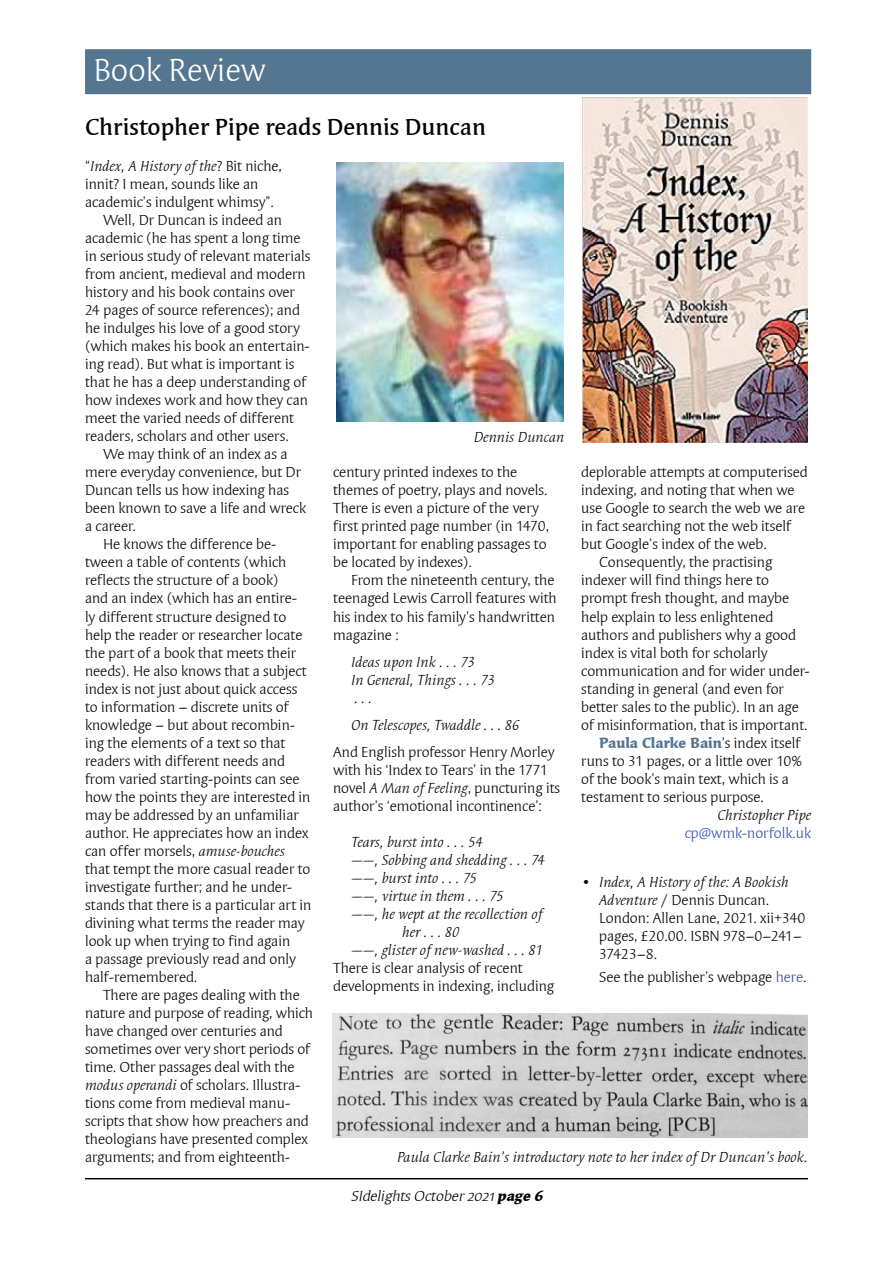
<style>
.page{position:relative;width:893px;height:1263px;background:#fff}
.page>*{position:absolute;margin:0;border:0;box-sizing:border-box;transform-origin:0 0}
.t1{font:33px "Syndor OSITCTT Book";color:#fff}
.t2{font:24px "Syndor Md OSITCTT Medium";color:#000}
.t3{font:15px/18px "Syndor ITCTT Book";color:#000}
.t4{font:italic 15px/18px "Syndor ITCTT Book";color:#000}
.t5{font:15px "Syndor ITCTT Bold";color:#557690}
.t6{font:italic 15px "Syndor OSITCTT Book";color:#000}
.t7{font:15px "Syndor ITCTT Book";color:#2850aa}
.s1{font-style:normal}
.s2{font-style:italic}
.s3{font-family:"Syndor ITCTT Book";color:#000}
.s4{color:#2850aa}
.s5{font-family:"Syndor OSITCTT Bold"}
</style>
<div class="page">
<hr style="left:85px;top:1178px;width:723px;height:1px;background:#000">
<div style="left:85px;top:49px;width:726px;height:45px;background:#557690"></div>
<img style="left:582px;top:97px;width:226px;height:346px">
<img style="left:336px;top:162px;width:228px;height:259px">
<img style="left:332px;top:1013px;width:476px;height:125px">
<h1 class="t1" style="left:94px;top:52px;width:174px">Book Review</h1>
<h2 class="t2" style="left:85px;top:114px;width:402px">Christopher Pipe reads Dennis Duncan</h2>
<p class="t4" style="left:85px;top:158px;width:198px"><span class="s1">“</span>Index, A History of the<span class="s1">? Bit niche,</span></p>
<p class="t3" style="left:85px;top:176px;width:175px">innit? I mean, sounds like an</p>
<p class="t3" style="left:85px;top:194px;width:190px">academic’s indulgent whimsy”.</p>
<p class="t3" style="left:103px;top:212px;width:180px">Well, Dr Duncan is indeed an</p>
<p class="t3" style="left:85px;top:230px;width:217px">academic (he has spent a long time</p>
<p class="t3" style="left:85px;top:248px;width:227px">in serious study of relevant materials</p>
<p class="t3" style="left:85px;top:266px;width:222px">from ancient, medieval and modern</p>
<p class="t3" style="left:85px;top:284px;width:211px">history and his book contains over</p>
<p class="t3" style="left:85px;top:302px;width:216px">24 pages of source references); and</p>
<p class="t3" style="left:85px;top:320px;width:216px">he indulges his love of a good story</p>
<p class="t3" style="left:85px;top:338px;width:226px">(which makes his book an entertain-</p>
<p class="t3" style="left:85px;top:356px;width:211px">ing read). But what is important is</p>
<p class="t3" style="left:85px;top:374px;width:223px">that he has a deep understanding of</p>
<p class="t3" style="left:85px;top:392px;width:224px">how indexes work and how they can</p>
<p class="t3" style="left:85px;top:410px;width:211px">meet the varied needs of different</p>
<p class="t3" style="left:85px;top:428px;width:205px">readers, scholars and other users.</p>
<p class="t3" style="left:103px;top:446px;width:186px">We may think of an index as a</p>
<p class="t3" style="left:85px;top:464px;width:218px">mere everyday convenience, but Dr</p>
<p class="t3" style="left:85px;top:482px;width:206px">Duncan tells us how indexing has</p>
<p class="t3" style="left:85px;top:500px;width:223px">been known to save a life and wreck</p>
<p class="t3" style="left:85px;top:518px;width:52px">a career.</p>
<p class="t3" style="left:103px;top:536px;width:175px">He knows the difference be-</p>
<p class="t3" style="left:85px;top:554px;width:203px">tween a table of contents (which</p>
<p class="t3" style="left:85px;top:572px;width:195px">reflects the structure of a book)</p>
<p class="t3" style="left:85px;top:590px;width:214px">and an index (which has an entire-</p>
<p class="t3" style="left:85px;top:608px;width:203px">ly different structure designed to</p>
<p class="t3" style="left:85px;top:626px;width:219px">help the reader or researcher locate</p>
<p class="t3" style="left:85px;top:644px;width:213px">the part of a book that meets their</p>
<p class="t3" style="left:85px;top:662px;width:223px">needs). He also knows that a subject</p>
<p class="t3" style="left:85px;top:680px;width:214px">index is not just about quick access</p>
<p class="t3" style="left:85px;top:698px;width:205px">to information – discrete units of</p>
<p class="t3" style="left:85px;top:716px;width:212px">knowledge – but about recombin-</p>
<p class="t3" style="left:85px;top:734px;width:202px">ing the elements of a text so that</p>
<p class="t3" style="left:85px;top:752px;width:202px">readers with different needs and</p>
<p class="t3" style="left:85px;top:770px;width:216px">from varied starting-points can see</p>
<p class="t3" style="left:85px;top:788px;width:227px">how the points they are interested in</p>
<p class="t3" style="left:85px;top:806px;width:215px">may be addressed by an unfamiliar</p>
<p class="t3" style="left:85px;top:824px;width:225px">author. He appreciates how an index</p>
<p class="t3" style="left:85px;top:842px;width:201px">can offer morsels, <span class="s2">amuse-bouches</span></p>
<p class="t3" style="left:85px;top:860px;width:227px">that tempt the more casual reader to</p>
<p class="t3" style="left:85px;top:878px;width:209px">investigate further; and he under-</p>
<p class="t3" style="left:85px;top:896px;width:228px">stands that there is a particular art in</p>
<p class="t3" style="left:85px;top:914px;width:221px">divining what terms the reader may</p>
<p class="t3" style="left:85px;top:932px;width:207px">look up when trying to find again</p>
<p class="t3" style="left:85px;top:950px;width:212px">a passage previously read and only</p>
<p class="t3" style="left:85px;top:968px;width:114px">half-remembered.</p>
<p class="t3" style="left:103px;top:986px;width:198px">There are pages dealing with the</p>
<p class="t3" style="left:85px;top:1004px;width:229px">nature and purpose of reading, which</p>
<p class="t3" style="left:85px;top:1022px;width:199px">have changed over centuries and</p>
<p class="t3" style="left:85px;top:1040px;width:226px">sometimes over very short periods of</p>
<p class="t3" style="left:85px;top:1058px;width:211px">time. Other passages deal with the</p>
<p class="t3" style="left:85px;top:1076px;width:217px"><span class="s2">modus operandi</span> of scholars. Illustra-</p>
<p class="t3" style="left:85px;top:1094px;width:207px">tions come from medieval manu-</p>
<p class="t3" style="left:85px;top:1112px;width:225px">scripts that show how preachers and</p>
<p class="t3" style="left:85px;top:1130px;width:224px">theologians have presented complex</p>
<p class="t3" style="left:85px;top:1148px;width:207px">arguments; and from eighteenth-</p>
<p class="t4" style="left:474px;top:428px;width:92px">Dennis Duncan</p>
<p class="t3" style="left:333px;top:464px;width:218px">century printed indexes to the themes of poetry, plays and novels.<br>There is even a picture of the very first printed page number (in 1470, important for enabling passages to be located by indexes).</p>
<p class="t3" style="left:333px;top:572px;width:225px;text-indent:18px">From the nineteenth century, the teenaged Lewis Carroll features with his index to his family’s handwritten magazine :</p>
<p class="t4" style="left:351px;top:653px;width:145px">Ideas upon Ink . . . 73<br>In General, Things . . . 73 . . .</p>
<p class="t4" style="left:351px;top:716px;width:170px">On Telescopes, Twaddle . . . 86</p>
<p class="t3" style="left:333px;top:743px;width:229px">And English professor Henry Morley with his ‘Index to Tears’ in the 1771 novel <span class="s2">A Man of Feeling</span>, puncturing its author’s ‘emotional incontinence’:</p>
<p class="t4" style="left:351px;top:833px;width:133px">Tears, burst into . . . 54</p>
<p class="t4" style="left:351px;top:851px;width:195px">——, Sobbing and shedding . . . 74</p>
<p class="t4" style="left:351px;top:869px;width:127px">——, burst into . . . 75</p>
<p class="t4" style="left:351px;top:887px;width:154px">——, virtue in them . . . 75</p>
<p class="t4" style="left:351px;top:905px;width:193px">——, he wept at the recollection of</p>
<p class="t4" style="left:402px;top:923px;width:59px">her . . . 80</p>
<p class="t4" style="left:351px;top:941px;width:193px">——, glister of new-washed . . . 81</p>
<p class="t3" style="left:333px;top:959px;width:223px">There is clear analysis of recent developments in indexing, including</p>
<p class="t3" style="left:581px;top:464px;width:228px">deplorable attempts at computerised</p>
<p class="t3" style="left:581px;top:482px;width:215px">indexing, and noting that when we</p>
<p class="t3" style="left:581px;top:500px;width:225px">use Google to search the web we are</p>
<p class="t3" style="left:581px;top:518px;width:211px">in fact searching not the web itself</p>
<p class="t3" style="left:581px;top:536px;width:187px">but Google’s index of the web.</p>
<p class="t3" style="left:599px;top:554px;width:175px">Consequently, the practising</p>
<p class="t3" style="left:581px;top:572px;width:189px">indexer will find things here to</p>
<p class="t3" style="left:581px;top:590px;width:209px">prompt fresh thought, and maybe</p>
<p class="t3" style="left:581px;top:608px;width:194px">help explain to less enlightened</p>
<p class="t3" style="left:581px;top:626px;width:216px">authors and publishers why a good</p>
<p class="t3" style="left:581px;top:644px;width:188px">index is vital both for scholarly</p>
<p class="t3" style="left:581px;top:662px;width:229px">communication and for wider under-</p>
<p class="t3" style="left:581px;top:680px;width:204px">standing in general (and even for</p>
<p class="t3" style="left:581px;top:698px;width:219px">better sales to the public). In an age</p>
<p class="t3" style="left:581px;top:716px;width:228px">of misinformation, that is important.</p>
<p class="t5" style="left:599px;top:733px;width:202px">Paula Clarke Bain<span class="s3">’s index itself</span></p>
<p class="t3" style="left:581px;top:752px;width:222px">runs to 31 pages, or a little over 10% of the book’s main text, which is a testament to serious purpose.</p>
<p class="t4" style="left:717px;top:806px;width:95px">Christopher Pipe</p>
<p class="t7" style="left:685px;top:824px;width:128px">cp@wmk-norfolk.uk</p>
<p class="t3" style="left:599px;top:873px;width:208px;text-indent:-18px">• <span class="s2">Index, A History of the: A Bookish<br>Adventure</span> / Dennis Duncan.<br>London: Allen Lane, 2021. xii+340 pages, £20.00. ISBN 978–0–241–<br>37423–8.</p>
<p class="t3" style="left:599px;top:968px;width:209px">See the publisher’s webpage <span class="s4">here</span>.</p>
<p class="t4" style="left:397px;top:1148px;width:412px">Paula Clarke Bain’s introductory note to her index of Dr Duncan’s book.</p>
<p class="t6" style="left:351px;top:1188px;width:196px">SIdelights October2021<span class="s5">page 6</span></p>
</div>
